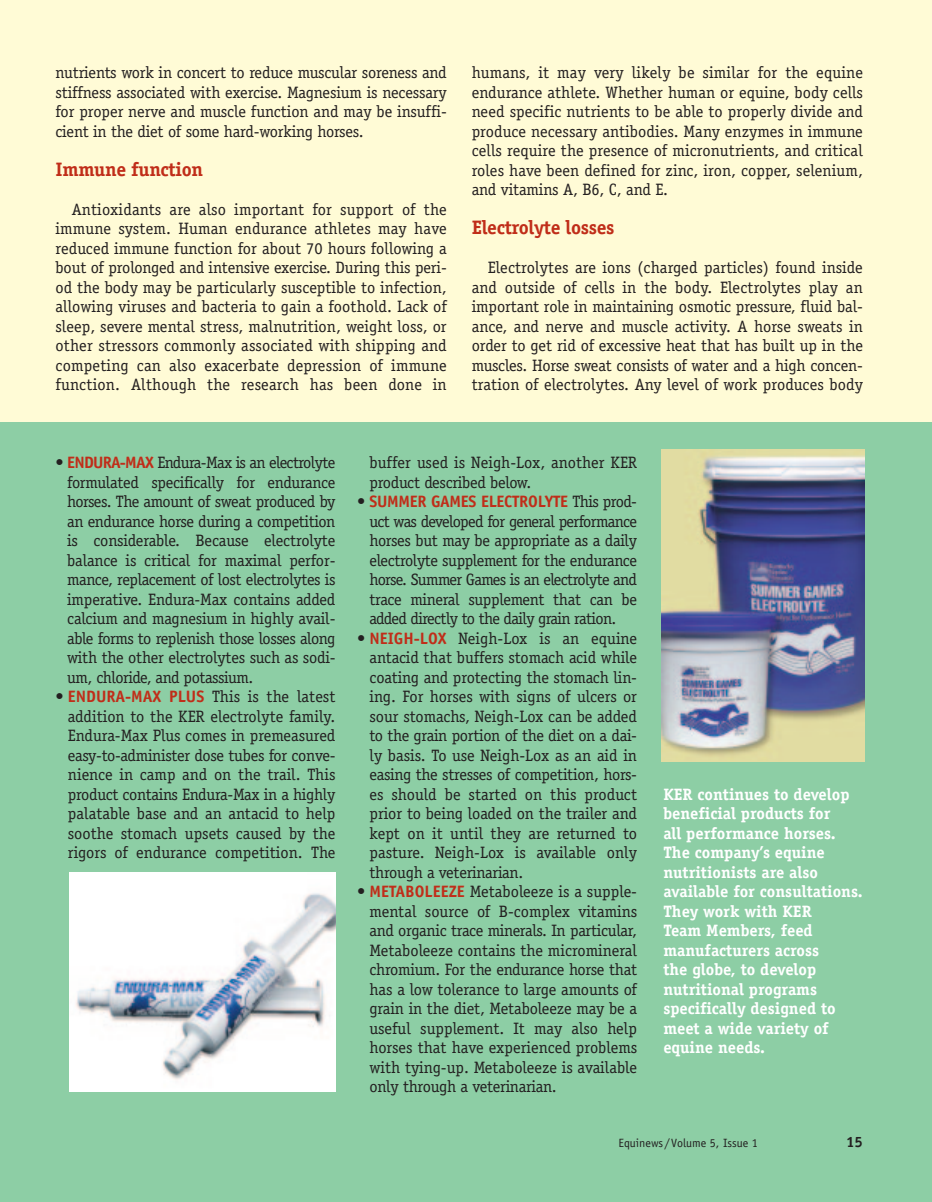
<style>
.page{position:relative;width:932px;height:1202px;background:#fff}
.page>*{position:absolute;margin:0;border:0;box-sizing:border-box;transform-origin:0 0}
.t1{font:700 19.5px "Officina Serif";letter-spacing:-.015em;color:#c02d19}
.t2{font:16.5px/19.5px "Officina Serif";letter-spacing:-.015em;color:#231f20;text-align:justify}
.t3{font:700 16.5px/19.5px "Officina Serif";color:#fff}
.t4{font:700 16.5px "Officina Sans";letter-spacing:-.02em;color:#c02d19}
.t5{font:700 15px "Officina Sans";color:#231f20}
.t6{font:12px "Officina Sans";color:#231f20}
.s1{font-family:"Officina Sans";font-weight:700}
.s2{font-family:"Officina Sans";font-weight:700;color:#c02d19}
.s3{color:#231f20}
.s4{font-family:"Officina Serif";font-weight:400;color:#231f20}
</style>
<div class="page">
<div style="left:0;top:0;width:932px;height:434px;background:#fffbd6"></div>
<div style="left:0;top:422px;width:932px;height:779px;background:#8dcea5"></div>
<img style="left:662px;top:449px;width:202px;height:313px">
<img style="left:69px;top:872px;width:266px;height:219px">
<p class="t2" style="left:56px;top:64px;width:393px">nutrients work in concert to reduce muscular soreness and stiffness associated with exercise. Magnesium is necessary for proper nerve and muscle function and may be insuffi&shy;cient in the diet of some hard-working horses.</p>
<p class="t1" style="left:56px;top:162px;width:149px">Immune function</p>
<p class="t2" style="left:56px;top:201px;width:393px;text-indent:16px">Antioxidants are also important for support of the immune system. Human endurance athletes may have reduced immune function for about 70 hours following a bout of prolonged and intensive exercise. During this peri&shy;od the body may be particularly susceptible to infection, allowing viruses and bacteria to gain a foothold. Lack of sleep, severe mental stress, malnutrition, weight loss, or other stressors commonly associated with shipping and competing can also exacerbate depression of immune function. Although the research has been done in</p>
<p class="t2" style="left:471px;top:64px;width:393px">humans, it may very likely be similar for the equine endurance athlete. Whether human or equine, body cells need specific nutrients to be able to properly divide and produce necessary antibodies. Many enzymes in immune cells require the presence of micronutrients, and critical roles have been defined for zinc, iron, copper, selenium, and vitamins A, B6, C, and E.</p>
<p class="t1" style="left:471px;top:220px;width:144px">Electrolyte losses</p>
<p class="t2" style="left:471px;top:259px;width:393px;text-indent:16px">Electrolytes are ions (charged particles) found inside and outside of cells in the body. Electrolytes play an important role in maintaining osmotic pressure, fluid bal&shy;ance, and nerve and muscle activity. A horse sweats in order to get rid of excessive heat that has built up in the muscles. Horse sweat consists of water and a high concen&shy;tration of electrolytes. Any level of work produces body</p>
<p class="t2" style="left:67px;top:454px;width:270px;text-indent:-12px"><span class="s1">•</span> <span class="s2">ENDURA-MAX</span> Endura-Max is an electrolyte formulated specifically for endurance horses. The amount of sweat produced by an endurance horse during a competition is considerable. Because electrolyte balance is critical for maximal perfor&shy;mance, replacement of lost electrolytes is imperative. Endura-Max contains added calcium and magnesium in highly avail&shy;able forms to replenish those losses along with the other electrolytes such as sodi&shy;um, chloride, and potassium.</p>
<p class="t2" style="left:68px;top:688px;width:269px;text-indent:-12px"><span class="s1">•</span> <span class="s2">ENDURA-MAX PLUS</span> This is the latest addition to the KER electrolyte family.<br>Endura-Max Plus comes in premeasured easy-to-administer dose tubes for conve&shy;nience in camp and on the trail. This product contains Endura-Max in a highly palatable base and an antacid to help soothe stomach upsets caused by the rigors of endurance competition. The</p>
<p class="t2" style="left:369px;top:454px;width:269px">buffer used is Neigh-Lox, another KER product described below.</p>
<p class="t4" style="left:357px;top:495px;width:281px"><span class="s3">•</span> SUMMER GAMES ELECTROLYTE <span class="s4">This prod-</span></p>
<p class="t2" style="left:369px;top:513px;width:269px">uct was developed for general performance horses but may be appropriate as a daily electrolyte supplement for the endurance horse. Summer Games is an electrolyte and trace mineral supplement that can be added directly to the daily grain ration.</p>
<p class="t2" style="left:369px;top:630px;width:269px;text-indent:-12px"><span class="s1">•</span> <span class="s2">NEIGH-LOX</span> Neigh-Lox is an equine antacid that buffers stomach acid while coating and protecting the stomach lin&shy;ing. For horses with signs of ulcers or sour stomachs, Neigh-Lox can be added to the grain portion of the diet on a dai&shy;ly basis. To use Neigh-Lox as an aid in easing the stresses of competition, hors&shy;es should be started on this product prior to being loaded on the trailer and kept on it until they are returned to pasture. Neigh-Lox is available only through a veterinarian.</p>
<p class="t2" style="left:369px;top:883px;width:269px;text-indent:-12px"><span class="s1">•</span> <span class="s2">METABOLEEZE</span> Metaboleeze is a supple&shy;mental source of B-complex vitamins and organic trace minerals. In particular, Metaboleeze contains the micromineral chromium. For the endurance horse that has a low tolerance to large amounts of grain in the diet, Metaboleeze may be a useful supplement. It may also help horses that have experienced problems with tying-up. Metaboleeze is available only through a veterinarian.</p>
<p class="t3" style="left:663px;top:786px;width:201px">KER continues to develop beneficial products for<br>all performance horses.<br>The company’s equine nutritionists are also available for consultations.<br>They work with KER<br>Team Members, feed manufacturers across<br>the globe, to develop nutritional programs specifically designed to meet a wide variety of equine needs.</p>
<p class="t6" style="left:618px;top:1138px;width:141px">Equinews/Volume 5, Issue 1</p>
<p class="t5" style="left:846px;top:1135px;width:18px">15</p>
</div>
